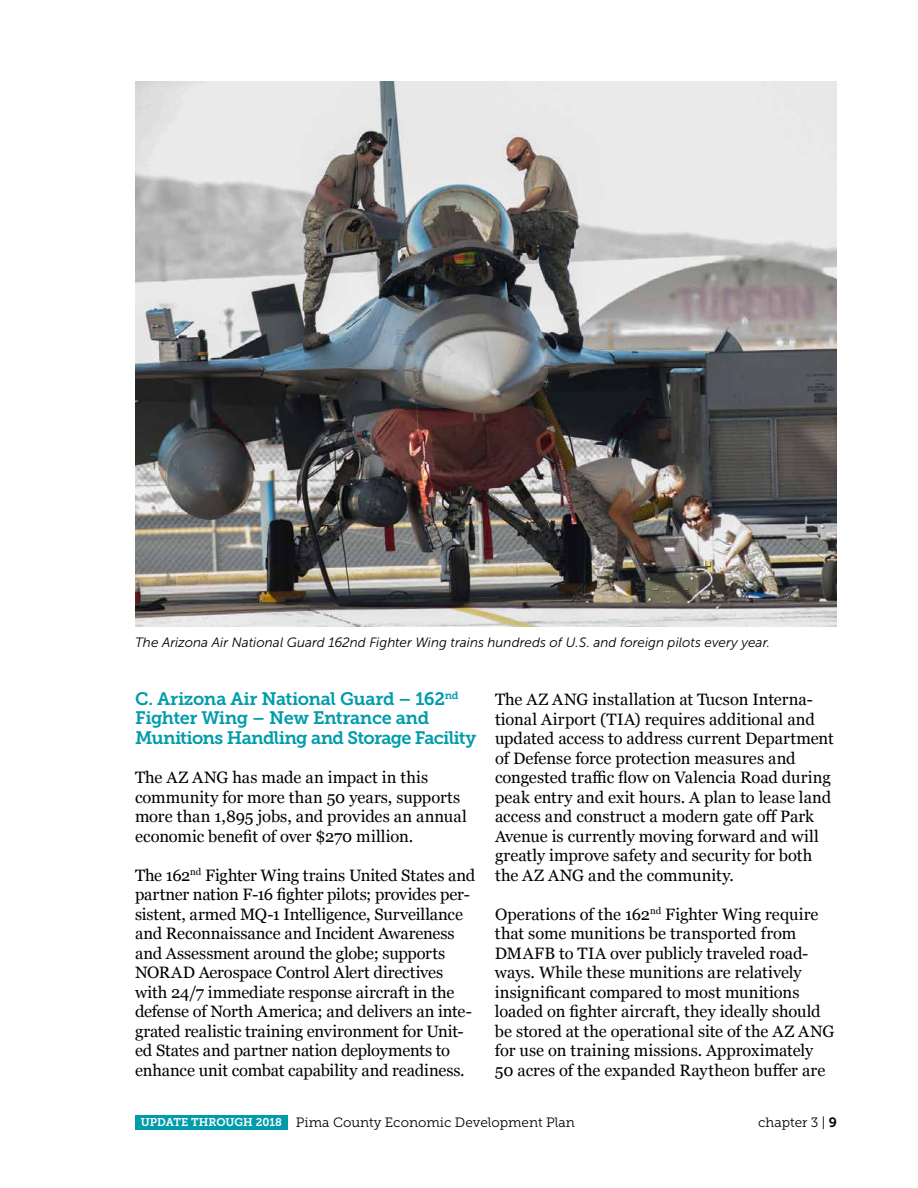
<style>
.page{position:relative;width:918px;height:1188px;background:#fff}
.page>*{position:absolute;margin:0;border:0;box-sizing:border-box;transform-origin:0 0}
.t1{font:18px/19.5px "Museo Slab 700";letter-spacing:-.03em;color:#009caa}
.t2{font:16.5px/19.5px "Georgia";letter-spacing:-.005em;color:#000}
.t3{font:italic 13.5px "Museo Sans 300";color:#000}
.t4{font:13.5px "Museo Slab 300";color:#000}
.s1{font-family:"Museo Slab 700";font-size:11.25px;color:#fff}
.s2{font-family:"Museo Slab 700"}
</style>
<div class="page">
<div style="left:135px;top:1115px;width:153px;height:15px;background:#009caa"></div>
<img style="left:135px;top:81px;width:702px;height:546px">
<p class="t3" style="left:135px;top:635px;width:637px">The Arizona Air National Guard 162nd Fighter Wing trains hundreds of U.S. and foreign pilots every year.</p>
<p class="t1" style="left:135px;top:689px;width:343px">C. Arizona Air National Guard – 162<sup>nd<br></sup>Fighter Wing – New Entrance and<br>Munitions Handling and Storage Facility</p>
<p class="t2" style="left:135px;top:767px;width:333px">The AZ ANG has made an impact in this community for more than 50 years, supports more than 1,895 jobs, and provides an annual economic benefit of over $270 million.</p>
<p class="t2" style="left:135px;top:864px;width:342px">The 162<sup>nd</sup> Fighter Wing trains United States and partner nation F-16 fighter pilots; provides per&shy;sistent, armed MQ-1 Intelligence, Surveillance and Reconnaissance and Incident Awareness and Assessment around the globe; supports NORAD Aerospace Control Alert directives with 24/7 immediate response aircraft in the defense of North America; and delivers an inte&shy;grated realistic training environment for Unit&shy;ed States and partner nation deployments to enhance unit combat capability and readiness.</p>
<p class="t2" style="left:495px;top:689px;width:340px">The AZ ANG installation at Tucson Interna&shy;tional Airport (TIA) requires additional and updated access to address current Department of Defense force protection measures and congested traffic flow on Valencia Road during peak entry and exit hours. A plan to lease land access and construct a modern gate off Park Avenue is currently moving forward and will greatly improve safety and security for both the AZ ANG and the community.</p>
<p class="t2" style="left:495px;top:903px;width:341px">Operations of the 162<sup>nd</sup> Fighter Wing require that some munitions be transported from DMAFB to TIA over publicly traveled road&shy;ways. While these munitions are relatively insignificant compared to most munitions loaded on fighter aircraft, they ideally should be stored at the operational site of the AZ ANG for use on training missions. Approximately 50 acres of the expanded Raytheon buffer are</p>
<p class="t4" style="left:141px;top:1115px;width:436px"><span class="s1">UPDATE THROUGH 2018</span> Pima County Economic Development Plan</p>
<p class="t4" style="left:758px;top:1115px;width:80px">chapter 3 | <span class="s2">9</span></p>
</div>
